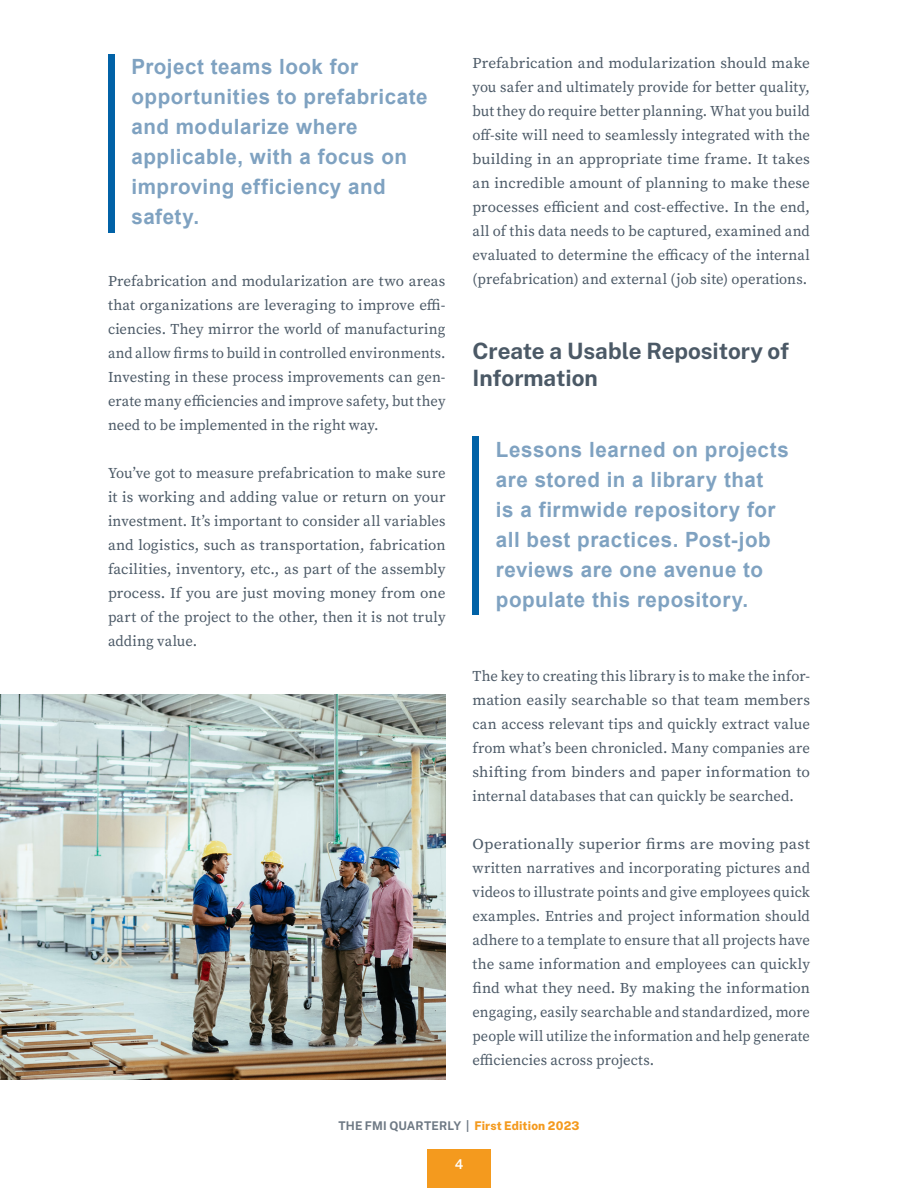
<style>
.page{position:relative;width:918px;height:1188px;background:#fff}
.page>*{position:absolute;margin:0;border:0;box-sizing:border-box;transform-origin:0 0}
.Heading{font:700 22.5px/27px "Public Sans";color:#4b5966}
.t1{font:700 21px/30px "Arial";letter-spacing:.025em;color:#7fa2c1}
.t2{font:15px/24px "Source Serif Pro";letter-spacing:.005em;color:#4b5966;text-align:justify}
.t3{font:15px/24px "Source Serif Pro";letter-spacing:.005em;color:#4b5966;text-align:justify;scale:1.08 1}
.t4{font:600 13.5px "Public Sans";color:#fff}
.t5{font:700 12px "Public Sans";letter-spacing:.015em;color:#6e7984}
.s1{font-weight:800;color:#f49a1e}
</style>
<div class="page">
<div style="left:427px;top:1149px;width:64px;height:39px;background:#f49a1e"></div>
<img style="left:0;top:694px;width:446px;height:386px">
<div style="left:108px;top:54px;width:6px;height:178px;background:#0162a7"></div>
<div style="left:472px;top:437px;width:7px;height:178px;background:#0162a7"></div>
<p class="t1" style="left:131px;top:52px;width:298px">Project teams look for opportunities to prefabricate and modularize where applicable, with a focus on improving efficiency and safety.</p>
<p class="t2" style="left:472px;top:51px;width:339px">Prefabrication and modularization should make you safer and ultimately provide for better quality, but they do require better planning. What you build off-site will need to seamlessly integrated with the building in an appropriate time frame. It takes an incredible amount of planning to make these processes efficient and cost-effective. In the end, all of this data needs to be captured, examined and evaluated to determine the efficacy of the internal (prefabrication) and external (job site) operations.</p>
<p class="t2" style="left:108px;top:269px;width:339px">Prefabrication and modularization are two areas that organizations are leveraging to improve effi&shy;ciencies. They mirror the world of manufacturing and allow firms to build in controlled environments.<br>Investing in these process improvements can gen&shy;erate many efficiencies and improve safety, but they need to be implemented in the right way.</p>
<p class="t2" style="left:108px;top:461px;width:339px">You’ve got to measure prefabrication to make sure it is working and adding value or return on your investment. It’s important to consider all variables and logistics, such as transportation, fabrication facilities, inventory, etc., as part of the assembly process. If you are just moving money from one part of the project to the other, then it is not truly adding value.</p>
<p class="Heading" style="left:472px;top:336px;width:318px">Create a Usable Repository of<br>Information</p>
<p class="t1" style="left:496px;top:434px;width:294px">Lessons learned on projects are stored in a library that<br>is a firmwide repository for all best practices. Post-job reviews are one avenue to populate this repository.</p>
<p class="t2" style="left:472px;top:664px;width:339px">The key to creating this library is to make the infor&shy;mation easily searchable so that team members can access relevant tips and quickly extract value from what’s been chronicled. Many companies are shifting from binders and paper information to internal databases that can quickly be searched.</p>
<p class="t3" style="left:472px;top:832px;width:314px">Operationally superior firms are moving past written narratives and incorporating pictures and videos to illustrate points and give employees quick examples. Entries and project information should adhere to a template to ensure that all projects have the same information and employees can quickly find what they need. By making the information engaging, easily searchable and standardized, more people will utilize the information and help generate efficiencies across projects.</p>
<p class="t5" style="left:338px;top:1117px;width:243px">THE FMI QUARTERLY | <span class="s1">First Edition 2023</span></p>
<p class="t4" style="left:455px;top:1155px;width:10px">4</p>
</div>
